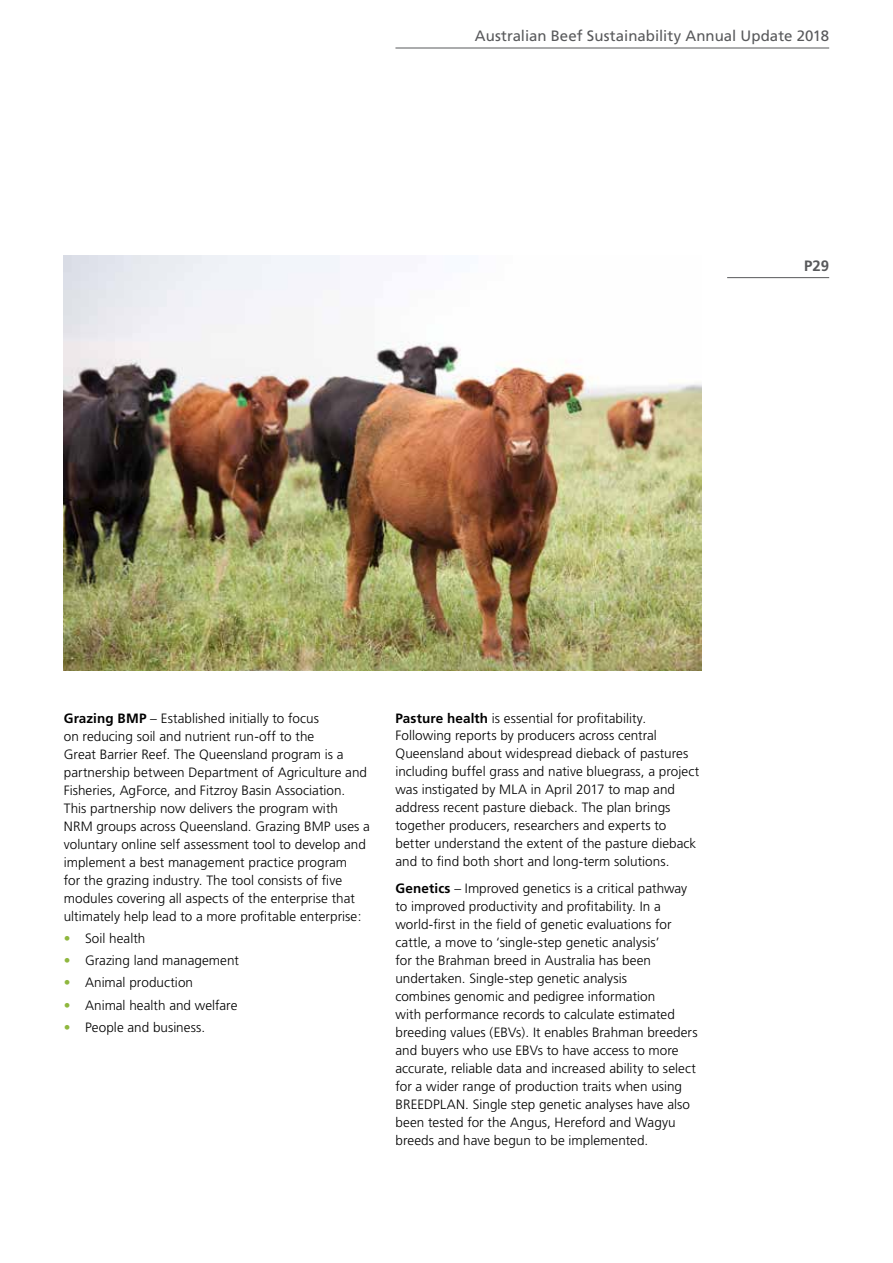
<style>
.page{position:relative;width:893px;height:1263px;background:#fff}
.page>*{position:absolute;margin:0;border:0;box-sizing:border-box;transform-origin:0 0}
.t1{font:15px "Frutiger";color:#58595b}
.t2{font:700 15px "Frutiger";color:#58595b}
.t3{font:300 13.5px/18px "Frutiger";letter-spacing:.005em;color:#000}
.s1{font-weight:700}
.s2{color:#8fb73e}
</style>
<div class="page">
<hr style="left:727px;top:277px;width:102px;height:1px;background:#58595b">
<img style="left:64px;top:255px;width:638px;height:416px">
<hr style="left:395px;top:48px;width:434px;height:1px;background:#58595b">
<p class="t1" style="left:475px;top:27px;width:356px">Australian Beef Sustainability Annual Update 2018</p>
<p class="t2" style="left:804px;top:257px;width:27px">P29</p>
<p class="t3" style="left:64px;top:709px;width:308px"><span class="s1">Grazing BMP</span> – Established initially to focus<br>on reducing soil and nutrient run-off to the<br>Great Barrier Reef. The Queensland program is a partnership between Department of Agriculture and Fisheries, AgForce, and Fitzroy Basin Association.<br>This partnership now delivers the program with NRM groups across Queensland. Grazing BMP uses a voluntary online self assessment tool to develop and implement a best management practice program<br>for the grazing industry. The tool consists of five modules covering all aspects of the enterprise that ultimately help lead to a more profitable enterprise:</p>
<p class="t3" style="left:64px;top:929px;width:83px"><span class="s2">•</span> Soil health</p>
<p class="t3" style="left:64px;top:951px;width:177px"><span class="s2">•</span> Grazing land management</p>
<p class="t3" style="left:64px;top:973px;width:131px"><span class="s2">•</span> Animal production</p>
<p class="t3" style="left:64px;top:996px;width:175px"><span class="s2">•</span> Animal health and welfare</p>
<p class="t3" style="left:64px;top:1018px;width:143px"><span class="s2">•</span> People and business.</p>
<p class="t3" style="left:395px;top:709px;width:305px"><span class="s1">Pasture health</span> is essential for profitability.<br>Following reports by producers across central Queensland about widespread dieback of pastures including buffel grass and native bluegrass, a project was instigated by MLA in April 2017 to map and address recent pasture dieback. The plan brings together producers, researchers and experts to better understand the extent of the pasture dieback and to find both short and long‑term solutions.</p>
<p class="t3" style="left:395px;top:879px;width:304px"><span class="s1">Genetics</span> – Improved genetics is a critical pathway to improved productivity and profitability. In a world-first in the field of genetic evaluations for cattle, a move to ‘single-step genetic analysis’<br>for the Brahman breed in Australia has been undertaken. Single-step genetic analysis<br>combines genomic and pedigree information<br>with performance records to calculate estimated breeding values (EBVs). It enables Brahman breeders and buyers who use EBVs to have access to more accurate, reliable data and increased ability to select for a wider range of production traits when using BREEDPLAN. Single step genetic analyses have also been tested for the Angus, Hereford and Wagyu breeds and have begun to be implemented.</p>
</div>
